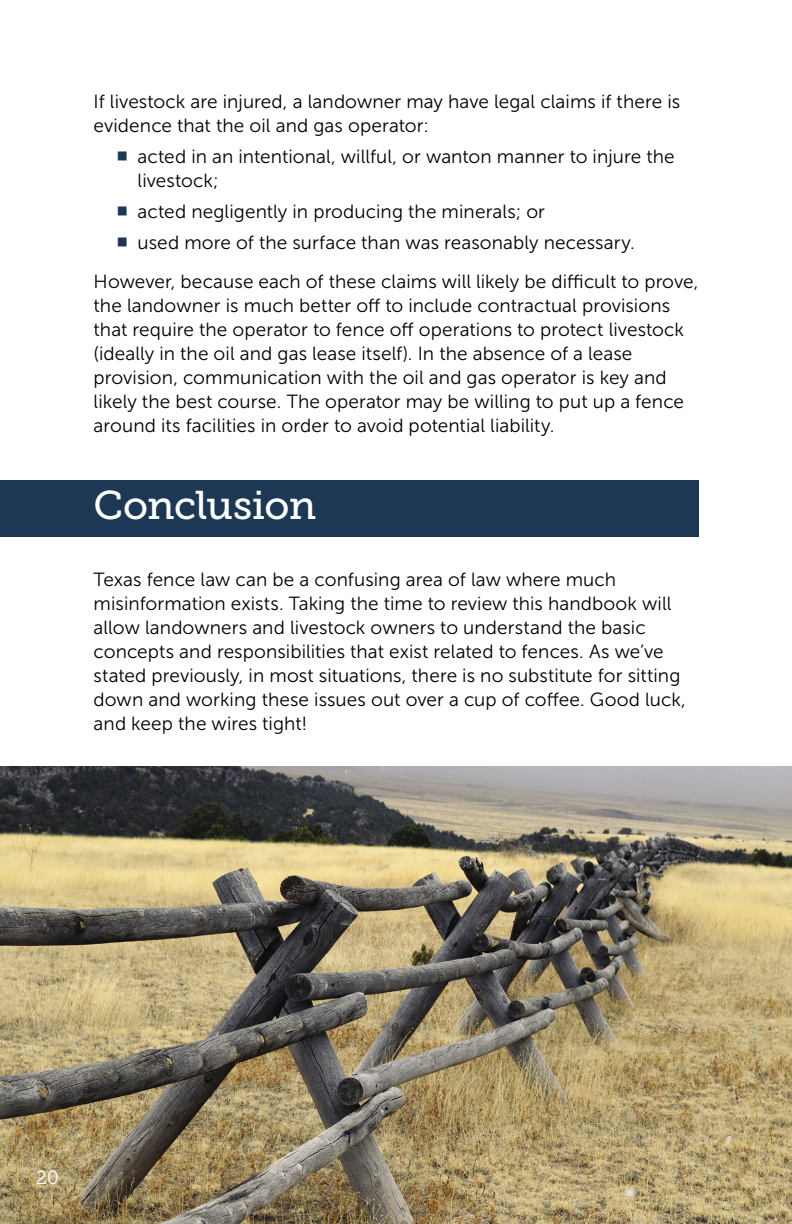
<style>
.page{position:relative;width:792px;height:1224px;background:#fff}
.page>*{position:absolute;margin:0;border:0;box-sizing:border-box;transform-origin:0 0}
.heading{font:40px "Museo Slab 500";letter-spacing:-.02em;color:#fff}
.body_text{font:19px/24px "Museo Sans 300";letter-spacing:.005em;color:#000}
.tabs_w__square_bulle{font:19px/24px "Museo Sans 300";letter-spacing:.005em;color:#000}
.body_text-2{font:19px "Museo Slab 300";color:#fff}
</style>
<div class="page">
<div style="left:0;top:480px;width:698px;height:56px;background:#1c3854"></div>
<img style="left:0;top:766px;width:792px;height:458px">
<p class="body_text" style="left:94px;top:89px;width:588px">If livestock are injured, a landowner may have legal claims if there is evidence that the oil and gas operator:</p>
<p class="tabs_w__square_bulle" style="left:138px;top:145px;width:539px">acted in an intentional, willful, or wanton manner to injure the livestock;</p>
<p class="tabs_w__square_bulle" style="left:138px;top:200px;width:409px">acted negligently in producing the minerals; or</p>
<p class="tabs_w__square_bulle" style="left:138px;top:231px;width:499px">used more of the surface than was reasonably necessary.</p>
<p class="body_text" style="left:94px;top:269px;width:606px">However, because each of these claims will likely be difficult to prove, the landowner is much better off to include contractual provisions that require the operator to fence off operations to protect livestock (ideally in the oil and gas lease itself). In the absence of a lease provision, communication with the oil and gas operator is key and likely the best course. The operator may be willing to put up a fence around its facilities in order to avoid potential liability.</p>
<h1 class="heading" style="left:94px;top:483px;width:224px">Conclusion</h1>
<p class="body_text" style="left:94px;top:568px;width:594px">Texas fence law can be a confusing area of law where much misinformation exists. Taking the time to review this handbook will allow landowners and livestock owners to understand the basic concepts and responsibilities that exist related to fences. As we’ve stated previously, in most situations, there is no substitute for sitting down and working these issues out over a cup of coffee. Good luck, and keep the wires tight!</p>
<p class="body_text-2" style="left:36px;top:1167px;width:24px">20</p>
</div>
